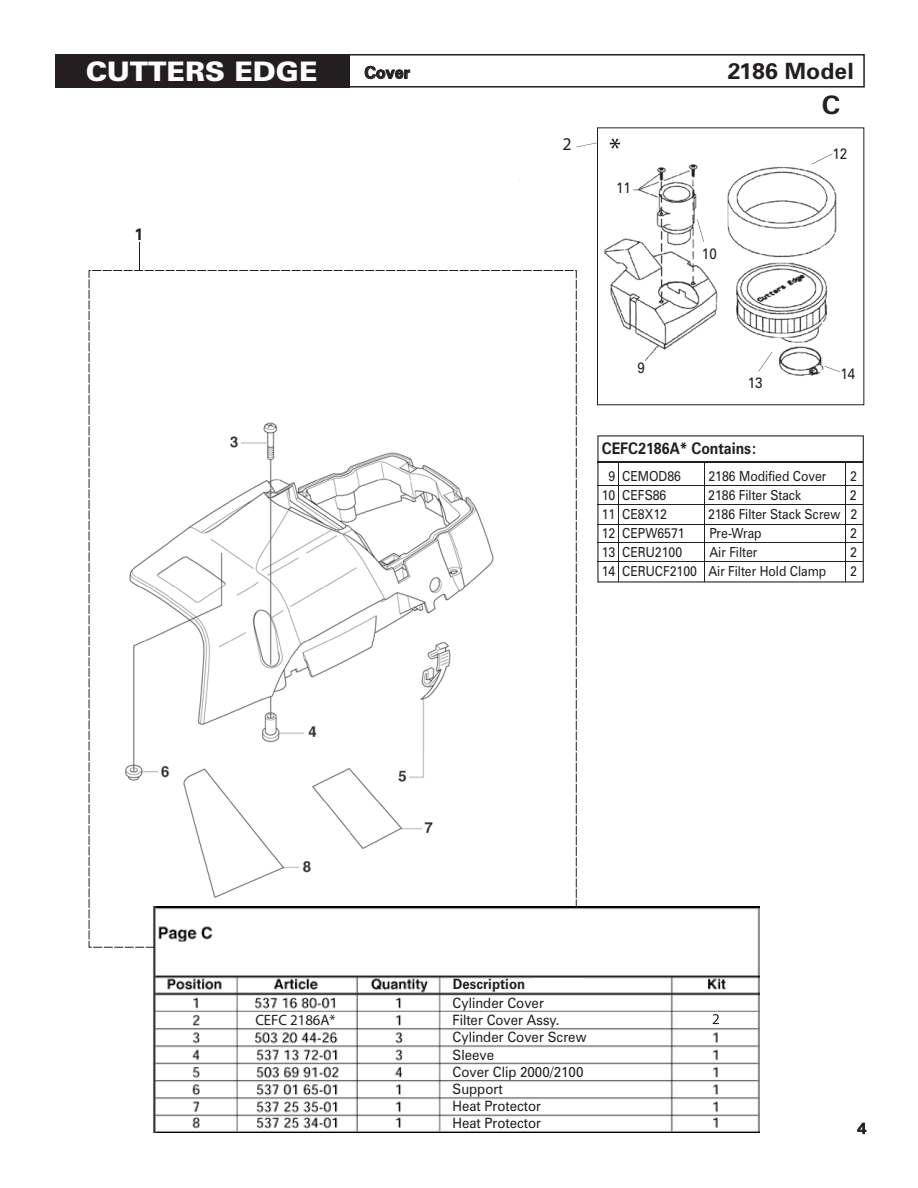
<style>
.page{position:relative;width:918px;height:1188px;background:#fff}
.page>*{position:absolute;margin:0;border:0;box-sizing:border-box;transform-origin:0 0}
.t1{font:900 27px "Zurich BT";color:#fff;scale:1.04 1}
.t2{font:700 25.5px "Zurich BT";color:#231f20;scale:1.04 1}
.t3{font:700 22.5px "Zurich BT";color:#231f20;scale:1.04 1}
.t4{font:18px "Myriad";color:#231f20}
.t5{font:700 16.5px "Zurich BT";letter-spacing:-.005em;color:#231f20}
.t6{font:700 16.5px "Zurich BT";letter-spacing:-.005em;color:#231f20;scale:.94 1}
.t7{font:700 16.05px "Zurich BT";color:#231f20;scale:.89 1}
.t8{font:15px "Zurich BT";color:#231f20;scale:.89 1}
.t9{font:15px "Myriad";color:#231f20}
.t10{font:15px "Zurich BT";color:#231f20;scale:1.08 1}
.t11{font:14.25px/17.1px "Zurich BT";color:#231f20;scale:.94 1}
.t12{font:700 14.25px "Zurich BT";color:#231f20;scale:.94 1}
.t13{font:13.8px "Zurich BT";color:#231f20;scale:.89 1}
</style>
<div class="page">
<img style="left:153px;top:906px;width:607px;height:227px">
<img style="left:604px;top:153px;width:233px;height:223px">
<svg style="left:820px;top:245px;width:17px;height:9px"></svg>
<div style="left:560px;top:144px;width:164px;height:16px;background:#fff"></div>
<svg style="left:365px;top:66px;width:45px;height:13px"></svg>
<div style="left:55px;top:54px;width:295px;height:34px;background:#231f20"></div>
<div style="left:267px;top:54px;width:598px;height:34px;border:2px solid #231f20"></div>
<svg style="left:857px;top:1123px;width:9px;height:11px"></svg>
<svg style="left:139px;top:242px;width:1px;height:28px"></svg>
<svg style="left:610px;top:138px;width:10px;height:11px"></svg>
<hr style="left:598px;top:461px;width:265px;height:1px;background:#231f20">
<hr style="left:598px;top:485px;width:265px;height:1px;background:#231f20">
<hr style="left:597px;top:505px;width:266px;height:1px;background:#231f20">
<hr style="left:619px;top:462px;width:1px;height:120px;background:#231f20">
<hr style="left:704px;top:462px;width:1px;height:120px;background:#231f20">
<hr style="left:845px;top:462px;width:1px;height:120px;background:#231f20">
<hr style="left:598px;top:524px;width:265px;height:1px;background:#231f20">
<hr style="left:597px;top:542px;width:266px;height:1px;background:#231f20">
<hr style="left:597px;top:562px;width:266px;height:1px;background:#231f20">
<svg style="left:811px;top:154px;width:22px;height:10px"></svg>
<svg style="left:759px;top:352px;width:13px;height:19px"></svg>
<svg style="left:819px;top:319px;width:21px;height:57px"></svg>
<svg style="left:697px;top:219px;width:7px;height:23px"></svg>
<div style="left:597px;top:128px;width:267px;height:277px;border:1px solid #231f20"></div>
<svg style="left:576px;top:143px;width:21px;height:4px"></svg>
<div style="left:534px;top:978px;width:50px;height:12px;background:#fff"></div>
<div style="left:232px;top:920px;width:199px;height:32px;background:#fff"></div>
<svg style="left:88px;top:270px;width:489px;height:678px"></svg>
<div style="left:710px;top:1014px;width:15px;height:12px;background:#fff"></div>
<svg style="left:713px;top:1014px;width:6px;height:10px"></svg>
<h1 class="t1" style="left:86px;top:55px;width:224px">CUTTERS EDGE</h1>
<p class="t5" style="left:364px;top:63px;width:47px">Cover</p>
<p class="t6" style="left:134px;top:224px;width:11px">1</p>
<h3 class="t4" style="left:562px;top:135px;width:11px">2</h3>
<p class="t8" style="left:616px;top:178px;width:18px">11</p>
<h3 class="t3" style="left:728px;top:57px;width:123px">2186 Model</h3>
<h2 class="t2" style="left:822px;top:90px;width:19px">C</h2>
<p class="t8" style="left:832px;top:144px;width:18px">12</p>
<p class="t8" style="left:702px;top:244px;width:18px">10</p>
<p class="t8" style="left:638px;top:358px;width:10px">9</p>
<p class="t8" style="left:748px;top:373px;width:18px">13</p>
<p class="t8" style="left:840px;top:364px;width:18px">14</p>
<p class="t7" style="left:602px;top:439px;width:176px">CEFC2186A* Contains:</p>
<p class="t13" style="left:609px;top:468px;width:83px">9 CEMOD86</p>
<p class="t13" style="left:708px;top:468px;width:134px">2186 Modified Cover</p>
<p class="t13" style="left:850px;top:468px;width:9px">2</p>
<p class="t13" style="left:602px;top:487px;width:74px">10 CEFS86</p>
<p class="t13" style="left:708px;top:487px;width:106px">2186 Filter Stack</p>
<p class="t13" style="left:850px;top:487px;width:9px">2</p>
<p class="t13" style="left:602px;top:506px;width:75px">11 CE8X12</p>
<p class="t13" style="left:708px;top:506px;width:169px">2186 Filter Stack Screw 2</p>
<p class="t13" style="left:602px;top:525px;width:95px">12 CEPW6571</p>
<p class="t13" style="left:709px;top:525px;width:60px">Pre-Wrap</p>
<p class="t13" style="left:850px;top:525px;width:9px">2</p>
<p class="t13" style="left:602px;top:544px;width:92px">13 CERU2100</p>
<p class="t13" style="left:710px;top:544px;width:55px">Air Filter</p>
<p class="t13" style="left:850px;top:544px;width:9px">2</p>
<p class="t13" style="left:602px;top:563px;width:254px">14 CERUCF2100 Air Filter Hold Clamp</p>
<p class="t13" style="left:850px;top:563px;width:9px">2</p>
<p class="t9" style="left:255px;top:1013px;width:82px">CEFC 2186A*</p>
<p class="t12" style="left:453px;top:976px;width:78px">Description</p>
<p class="t11" style="left:453px;top:994px;width:144px">Cylinder Cover<br>Filter Cover Assy.<br>Cylinder Cover Screw<br>Sleeve<br>Cover Clip 2000/2100<br>Support<br>Heat Protector<br>Heat Protector</p>
<p class="t10" style="left:857px;top:1119px;width:10px">4</p>
</div>
